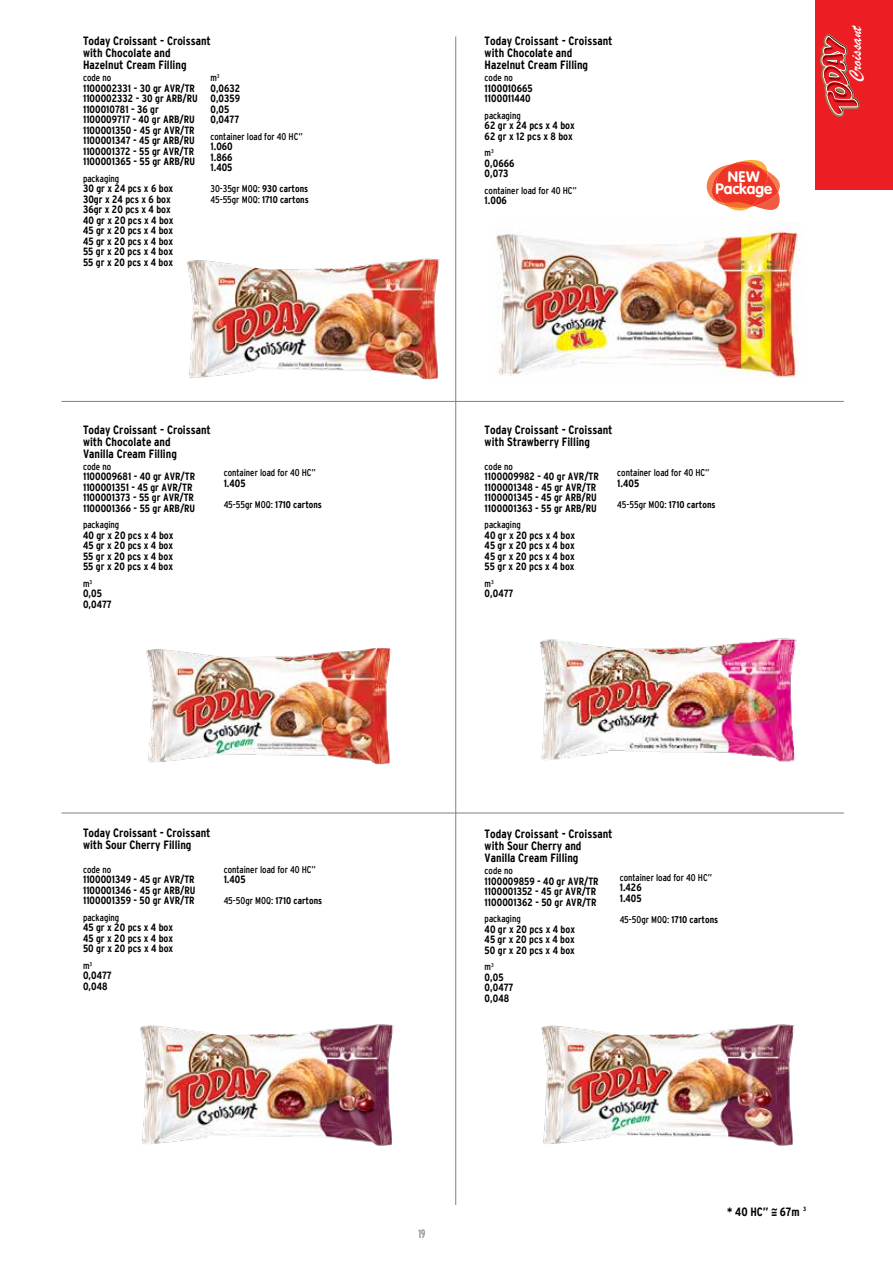
<style>
.page{position:relative;width:893px;height:1263px;background:#fff}
.page>*{position:absolute;margin:0;border:0;box-sizing:border-box;transform-origin:0 0}
.t1{font:18px "Brush Script";letter-spacing:-.01em;color:#fff}
.t2{font:700 15px/12px "VAG Rounded TR";color:#fff;text-align:center}
.t3{font:700 condensed 12px/12px "Interstate TR";color:#000}
.t4{font:extra-condensed 12px "Interstate TR";color:#808285}
.t5{font:700 condensed 10.5px/10.5px "Interstate TR";color:#000}
.t6{font:condensed 9.75px/10.5px "Interstate TR";color:#000}
.t7{font:700 condensed 6px "Interstate TR";color:#000}
.s1{font-weight:700}
</style>
<div class="page">
<hr style="left:62px;top:401px;width:782px;height:1px;background:#808285">
<hr style="left:62px;top:813px;width:782px;height:1px;background:#808285">
<hr style="left:455px;top:36px;width:1px;height:1169px;background:#808285">
<div style="left:815px;top:0;width:78px;height:190px;background:#ed1d24"></div>
<svg style="left:820px;top:34px;width:40px;height:83px"></svg>
<img style="left:823px;top:37px;width:24px;height:47px">
<img style="left:187px;top:258px;width:253px;height:122px">
<img style="left:140px;top:1024px;width:254px;height:122px">
<img style="left:540px;top:638px;width:257px;height:124px">
<img style="left:146px;top:647px;width:246px;height:118px">
<img style="left:541px;top:1024px;width:254px;height:122px">
<img style="left:496px;top:222px;width:303px;height:155px">
<svg style="left:706px;top:159px;width:74px;height:52px"></svg>
<p class="t3" style="left:83px;top:35px;width:129px">Today Croissant - Croissant with Chocolate and<br>Hazelnut Cream Filling</p>
<p class="t6" style="left:83px;top:73px;width:30px">code no</p>
<p class="t5" style="left:83px;top:83px;width:116px">1100002331 - 30 gr AVR/TR<br>1100002332 - 30 gr ARB/RU<br>1100010781 - 36 gr<br>1100009717 - 40 gr ARB/RU<br>1100001350 - 45 gr AVR/TR<br>1100001347 - 45 gr ARB/RU<br>1100001372 - 55 gr AVR/TR<br>1100001365 - 55 gr ARB/RU</p>
<p class="t6" style="left:83px;top:173px;width:38px">packaging</p>
<p class="t5" style="left:83px;top:183px;width:92px">30 gr x 24 pcs x 6 box<br>30gr x 24 pcs x 6 box<br>36gr x 20 pcs x 4 box<br>40 gr x 20 pcs x 4 box<br>45 gr x 20 pcs x 4 box<br>45 gr x 20 pcs x 4 box<br>55 gr x 20 pcs x 4 box<br>55 gr x 20 pcs x 4 box</p>
<p class="t6" style="left:210px;top:73px;width:11px">m<sup>3</sup></p>
<p class="t5" style="left:210px;top:83px;width:31px">0,0632<br>0,0359<br>0,05<br>0,0477</p>
<p class="t6" style="left:210px;top:131px;width:94px">container load for 40 HC”</p>
<p class="t5" style="left:210px;top:141px;width:24px;text-align:justify">1.060<br>1.866<br>1.405</p>
<p class="t6" style="left:210px;top:184px;width:100px">30-35gr MOQ: <span class="s1">930 cartons<br></span>45-55gr MOQ: <span class="s1">1710 cartons</span></p>
<p class="t3" style="left:83px;top:423px;width:129px">Today Croissant - Croissant with Chocolate and<br>Vanilla Cream Filling</p>
<p class="t6" style="left:83px;top:461px;width:30px">code no</p>
<p class="t5" style="left:83px;top:471px;width:114px">1100009681 - 40 gr AVR/TR<br>1100001351 - 45 gr AVR/TR<br>1100001373 - 55 gr AVR/TR<br>1100001366 - 55 gr ARB/RU</p>
<p class="t6" style="left:83px;top:520px;width:38px">packaging</p>
<p class="t5" style="left:83px;top:530px;width:92px;text-align:justify">40 gr x 20 pcs x 4 box 45 gr x 20 pcs x 4 box 55 gr x 20 pcs x 4 box 55 gr x 20 pcs x 4 box</p>
<p class="t6" style="left:83px;top:578px;width:11px">m<sup>3</sup></p>
<p class="t5" style="left:83px;top:588px;width:30px">0,05<br>0,0477</p>
<p class="t6" style="left:224px;top:468px;width:94px">container load for 40 HC”</p>
<p class="t5" style="left:224px;top:478px;width:24px">1.405</p>
<p class="t6" style="left:224px;top:499px;width:100px">45-55gr MOQ: <span class="s1">1710 cartons</span></p>
<p class="t3" style="left:83px;top:826px;width:129px">Today Croissant - Croissant with Sour Cherry Filling</p>
<p class="t6" style="left:83px;top:864px;width:30px">code no</p>
<p class="t5" style="left:83px;top:874px;width:114px;text-align:justify">1100001349 - 45 gr AVR/TR 1100001346 - 45 gr ARB/RU 1100001359 - 50 gr AVR/TR</p>
<p class="t6" style="left:83px;top:912px;width:38px">packaging</p>
<p class="t5" style="left:83px;top:922px;width:92px;text-align:justify">45 gr x 20 pcs x 4 box 45 gr x 20 pcs x 4 box 50 gr x 20 pcs x 4 box</p>
<p class="t6" style="left:83px;top:960px;width:11px">m<sup>3</sup></p>
<p class="t5" style="left:83px;top:970px;width:30px">0,0477<br>0,048</p>
<p class="t6" style="left:224px;top:864px;width:94px">container load for 40 HC”</p>
<p class="t5" style="left:224px;top:874px;width:24px">1.405</p>
<p class="t6" style="left:224px;top:895px;width:100px">45-50gr MOQ: <span class="s1">1710 cartons</span></p>
<p class="t3" style="left:485px;top:35px;width:129px">Today Croissant - Croissant with Chocolate and<br>Hazelnut Cream Filling</p>
<p class="t6" style="left:485px;top:73px;width:30px">code no</p>
<p class="t5" style="left:485px;top:83px;width:50px">1100010665<br>1100011440</p>
<p class="t6" style="left:485px;top:110px;width:38px">packaging</p>
<p class="t5" style="left:485px;top:120px;width:92px">62 gr x 24 pcs x 4 box<br>62 gr x 12 pcs x 8 box</p>
<p class="t6" style="left:485px;top:148px;width:11px">m<sup>3</sup></p>
<p class="t5" style="left:485px;top:158px;width:31px">0,0666<br>0,073</p>
<p class="t6" style="left:485px;top:185px;width:94px">container load for 40 HC”</p>
<p class="t5" style="left:485px;top:195px;width:24px">1.006</p>
<h2 class="t2" style="left:715px;top:171px;width:58px">NEW<br>Package</h2>
<h1 class="t1" style="left:845px;top:82px;width:58px;rotate:-90deg">Croissant</h1>
<p class="t3" style="left:485px;top:423px;width:129px">Today Croissant - Croissant with Strawberry Filling</p>
<p class="t6" style="left:485px;top:461px;width:30px">code no</p>
<p class="t5" style="left:485px;top:471px;width:116px">1100009982 - 40 gr AVR/TR<br>1100001348 - 45 gr AVR/TR<br>1100001345 - 45 gr ARB/RU<br>1100001363 - 55 gr ARB/RU</p>
<p class="t6" style="left:485px;top:520px;width:38px">packaging</p>
<p class="t5" style="left:485px;top:530px;width:92px;text-align:justify">40 gr x 20 pcs x 4 box 45 gr x 20 pcs x 4 box 45 gr x 20 pcs x 4 box 55 gr x 20 pcs x 4 box</p>
<p class="t6" style="left:485px;top:578px;width:11px">m<sup>3</sup></p>
<p class="t5" style="left:485px;top:588px;width:30px">0,0477</p>
<p class="t6" style="left:617px;top:468px;width:94px">container load for 40 HC”</p>
<p class="t5" style="left:617px;top:478px;width:24px">1.405</p>
<p class="t6" style="left:617px;top:499px;width:100px">45-55gr MOQ: <span class="s1">1710 cartons</span></p>
<p class="t3" style="left:485px;top:828px;width:129px">Today Croissant - Croissant with Sour Cherry and<br>Vanilla Cream Filling</p>
<p class="t6" style="left:485px;top:865px;width:30px">code no</p>
<p class="t5" style="left:485px;top:876px;width:115px">1100009859 - 40 gr AVR/TR<br>1100001352 - 45 gr AVR/TR<br>1100001362 - 50 gr AVR/TR</p>
<p class="t6" style="left:485px;top:913px;width:38px">packaging</p>
<p class="t5" style="left:485px;top:924px;width:92px;text-align:justify">40 gr x 20 pcs x 4 box 45 gr x 20 pcs x 4 box 50 gr x 20 pcs x 4 box</p>
<p class="t6" style="left:485px;top:961px;width:11px">m<sup>3</sup></p>
<p class="t5" style="left:485px;top:972px;width:30px">0,05<br>0,0477<br>0,048</p>
<p class="t6" style="left:620px;top:872px;width:94px">container load for 40 HC”</p>
<p class="t5" style="left:620px;top:882px;width:24px">1.426<br>1.405</p>
<p class="t6" style="left:620px;top:914px;width:100px">45-50gr MOQ: <span class="s1">1710 cartons</span></p>
<p class="t4" style="left:418px;top:1227px;width:9px">19</p>
<p class="t3" style="left:771px;top:1203px;width:8px">~</p>
<p class="t7" style="left:803px;top:1205px;width:5px">3</p>
<p class="t3" style="left:771px;top:1208px;width:8px">=</p>
<p class="t3" style="left:727px;top:1205px;width:74px">* 40 HC” 67m</p>
</div>
